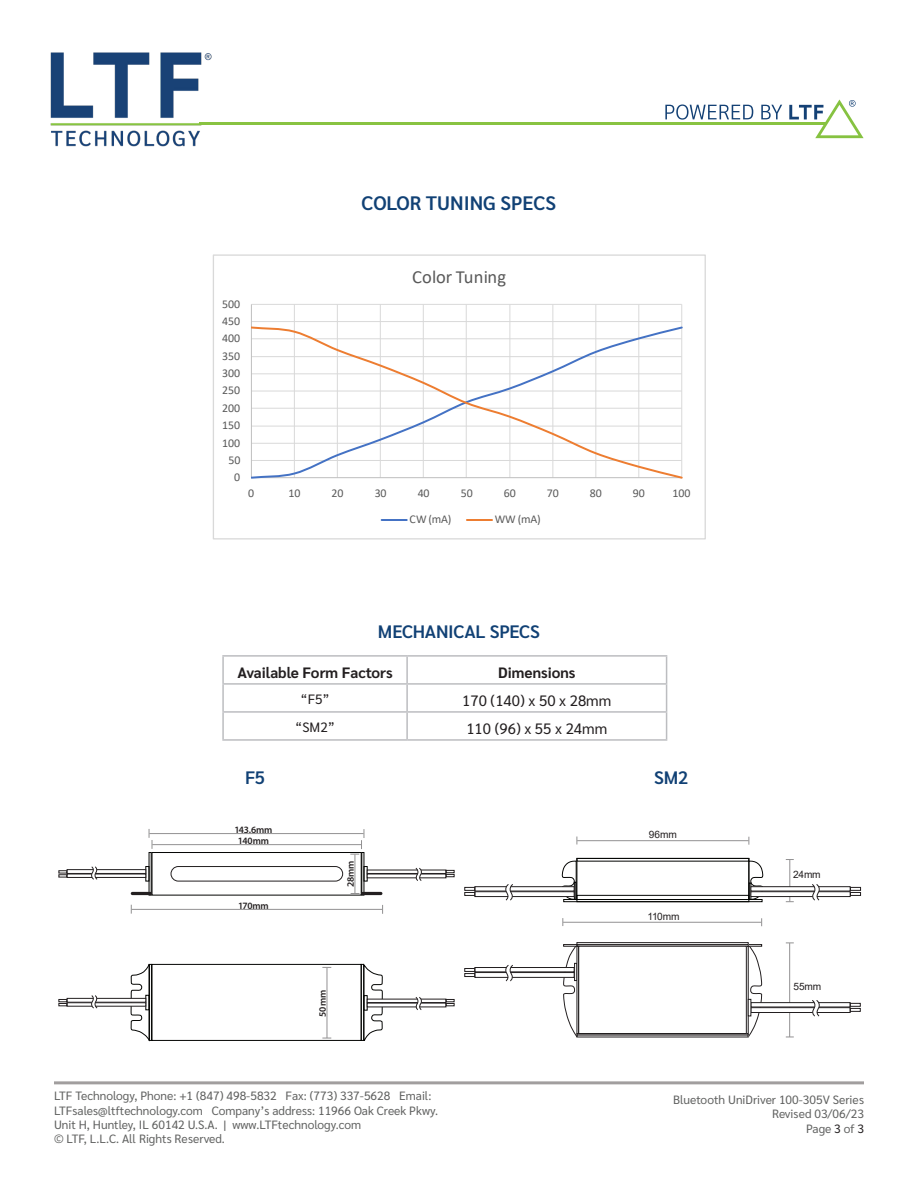
<style>
.page{position:relative;width:918px;height:1188px;background:#fff}
.page>*{position:absolute;margin:0;border:0;box-sizing:border-box;transform-origin:0 0}
.t1{font:600 19.5px "Sarabun";color:#114175}
.t2{font:18.45px "Calibri";letter-spacing:.01em;color:#595959}
.In_Page_Head{font:600 18px "Sarabun";letter-spacing:-.015em;color:#114175}
.Table_Content{font:15px "Sarabun";color:#231f20}
.Table_Heading{font:700 15px "Sarabun";color:#231f20}
.Page_Sub_Heading{font:13.5px "Sarabun";color:#231f20}
.t3{font:12px/14.4px "Sarabun";color:#606160}
.t4{font:11.85px "Calibri";letter-spacing:-.005em;color:#595959}
.t5{font:10.2px "Arial";letter-spacing:-.015em;color:#231f20}
.t6{font:600 9.75px "Myriad Pro";letter-spacing:-.015em;color:#231f20}
.s1{color:#231f20}
</style>
<div class="page">
<img style="left:50px;top:52px;width:163px;height:95px">
<hr style="left:199px;top:123px;width:627px;height:2px;background:#89c341">
<svg style="left:665px;top:104px;width:88px;height:16px"></svg>
<svg style="left:761px;top:105px;width:21px;height:14px"></svg>
<svg style="left:789px;top:100px;width:75px;height:38px"></svg>
<hr style="left:54px;top:1081px;width:810px;height:3px;background:#a19e9e">
<hr style="left:222px;top:655px;width:185px;height:2px;background:#bcbdc0">
<hr style="left:222px;top:657px;width:2px;height:26px;background:#bcbdc0">
<hr style="left:407px;top:655px;width:260px;height:2px;background:#bcbdc0">
<hr style="left:406px;top:657px;width:2px;height:26px;background:#bcbdc0">
<hr style="left:222px;top:683px;width:185px;height:2px;background:#bcbdc0">
<hr style="left:222px;top:685px;width:2px;height:26px;background:#bcbdc0">
<hr style="left:407px;top:683px;width:260px;height:2px;background:#bcbdc0">
<hr style="left:406px;top:685px;width:2px;height:26px;background:#bcbdc0">
<hr style="left:222px;top:711px;width:185px;height:2px;background:#bcbdc0">
<hr style="left:222px;top:713px;width:2px;height:26px;background:#bcbdc0">
<hr style="left:407px;top:711px;width:260px;height:2px;background:#bcbdc0">
<hr style="left:406px;top:713px;width:2px;height:26px;background:#bcbdc0">
<svg style="left:666px;top:657px;width:1px;height:82px"></svg>
<hr style="left:222px;top:739px;width:185px;height:2px;background:#bcbdc0">
<hr style="left:407px;top:739px;width:260px;height:2px;background:#bcbdc0">
<div style="left:563px;top:899px;width:199px;height:3px;border:1px solid #040503"></div>
<div style="left:577px;top:895px;width:172px;height:5px;border:1px solid #040503"></div>
<div style="left:577px;top:858px;width:172px;height:3px;border:1px solid #040503"></div>
<div style="left:464px;top:887px;width:11px;height:4px;border:1px solid #231f20"></div>
<div style="left:464px;top:892px;width:11px;height:4px;border:1px solid #231f20"></div>
<svg style="left:474px;top:861px;width:103px;height:40px"></svg>
<div style="left:850px;top:887px;width:11px;height:4px;border:1px solid #231f20"></div>
<div style="left:850px;top:892px;width:11px;height:4px;border:1px solid #231f20"></div>
<div style="left:850px;top:1003px;width:11px;height:4px;border:1px solid #231f20"></div>
<div style="left:850px;top:1008px;width:11px;height:4px;border:1px solid #231f20"></div>
<div style="left:577px;top:942px;width:172px;height:3px;border:1px solid #231f20"></div>
<div style="left:578px;top:946px;width:169px;height:88px;border:1px solid #231f20"></div>
<svg style="left:748px;top:859px;width:103px;height:43px"></svg>
<hr style="left:577px;top:840px;width:172px;height:1px;background:#929192">
<hr style="left:563px;top:922px;width:198px;height:1px;background:#929192">
<svg style="left:748px;top:943px;width:103px;height:95px"></svg>
<div style="left:464px;top:968px;width:11px;height:4px;border:1px solid #231f20"></div>
<div style="left:464px;top:973px;width:11px;height:4px;border:1px solid #231f20"></div>
<svg style="left:474px;top:944px;width:104px;height:94px"></svg>
<hr style="left:355px;top:854px;width:1px;height:39px;background:#929192">
<div style="left:152px;top:852px;width:210px;height:44px;border:1px solid #040503"></div>
<div style="left:149px;top:852px;width:3px;height:44px;border:1px solid #040503"></div>
<div style="left:361px;top:852px;width:3px;height:44px;border:1px solid #040503"></div>
<svg style="left:58px;top:866px;width:89px;height:14px"></svg>
<svg style="left:58px;top:964px;width:91px;height:77px"></svg>
<hr style="left:131px;top:892px;width:21px;height:3px;background:#231f20;border-radius:2px">
<hr style="left:361px;top:892px;width:21px;height:3px;background:#231f20;border-radius:2px">
<svg style="left:366px;top:867px;width:89px;height:15px"></svg>
<svg style="left:364px;top:964px;width:91px;height:77px"></svg>
<div style="left:171px;top:866px;width:172px;height:15px;border:1px solid #231f20;border-radius:7px"></div>
<hr style="left:149px;top:833px;width:215px;height:1px;background:#929192">
<hr style="left:132px;top:909px;width:250px;height:1px;background:#929192">
<svg style="left:149px;top:829px;width:4px;height:20px"></svg>
<hr style="left:152px;top:844px;width:210px;height:1px;background:#929192">
<svg style="left:350px;top:829px;width:15px;height:26px"></svg>
<hr style="left:327px;top:968px;width:1px;height:70px;background:#929192">
<div style="left:152px;top:964px;width:210px;height:77px;border:1px solid #040503"></div>
<div style="left:149px;top:964px;width:3px;height:77px;border:1px solid #040503"></div>
<div style="left:361px;top:964px;width:3px;height:77px;border:1px solid #040503"></div>
<hr style="left:251px;top:321px;width:431px;height:1px;background:#d9d9d9">
<hr style="left:251px;top:304px;width:431px;height:1px;background:#d9d9d9">
<hr style="left:294px;top:304px;width:1px;height:174px;background:#d9d9d9">
<hr style="left:337px;top:304px;width:1px;height:174px;background:#d9d9d9">
<hr style="left:380px;top:304px;width:1px;height:174px;background:#d9d9d9">
<hr style="left:423px;top:304px;width:1px;height:174px;background:#d9d9d9">
<hr style="left:466px;top:304px;width:1px;height:174px;background:#d9d9d9">
<hr style="left:510px;top:304px;width:1px;height:174px;background:#d9d9d9">
<hr style="left:553px;top:304px;width:1px;height:174px;background:#d9d9d9">
<hr style="left:595px;top:304px;width:1px;height:174px;background:#d9d9d9">
<hr style="left:638px;top:304px;width:1px;height:174px;background:#d9d9d9">
<hr style="left:681px;top:304px;width:1px;height:174px;background:#d9d9d9">
<hr style="left:251px;top:304px;width:1px;height:174px;background:#bfbfbf">
<svg style="left:251px;top:325px;width:432px;height:154px"></svg>
<hr style="left:382px;top:519px;width:25px;height:2px;background:#4472c4">
<hr style="left:467px;top:519px;width:25px;height:2px;background:#ed7d31">
<div style="left:213px;top:254px;width:493px;height:286px;border:1px solid #d9d9d9"></div>
<p class="t1" style="left:362px;top:192px;width:196px">COLOR TUNING SPECS</p>
<p class="t4" style="left:222px;top:295px;width:19px">500</p>
<p class="t4" style="left:222px;top:313px;width:19px">450</p>
<p class="t4" style="left:222px;top:330px;width:19px">400</p>
<p class="t4" style="left:222px;top:348px;width:19px">350</p>
<p class="t4" style="left:222px;top:365px;width:19px">300</p>
<p class="t4" style="left:222px;top:382px;width:19px">250</p>
<p class="t4" style="left:222px;top:400px;width:19px">200</p>
<p class="t4" style="left:222px;top:417px;width:19px">150</p>
<p class="t4" style="left:222px;top:434px;width:19px">100</p>
<p class="t4" style="left:229px;top:452px;width:13px">50</p>
<p class="t4" style="left:234px;top:469px;width:8px">0</p>
<p class="t2" style="left:412px;top:264px;width:96px">Color Tuning</p>
<p class="t4" style="left:248px;top:485px;width:8px">0</p>
<p class="t4" style="left:289px;top:485px;width:13px">10</p>
<p class="t4" style="left:332px;top:485px;width:13px">20</p>
<p class="t4" style="left:375px;top:485px;width:13px">30</p>
<p class="t4" style="left:418px;top:485px;width:13px">40</p>
<p class="t4" style="left:461px;top:485px;width:13px">50</p>
<p class="t4" style="left:504px;top:485px;width:13px">60</p>
<p class="t4" style="left:547px;top:485px;width:13px">70</p>
<p class="t4" style="left:590px;top:485px;width:13px">80</p>
<p class="t4" style="left:633px;top:485px;width:13px">90</p>
<p class="t4" style="left:673px;top:485px;width:19px">100</p>
<p class="t4" style="left:409px;top:511px;width:43px">CW (mA)</p>
<p class="t4" style="left:495px;top:511px;width:47px">WW (mA)</p>
<p class="In_Page_Head" style="left:378px;top:621px;width:164px">MECHANICAL SPECS</p>
<p class="Table_Heading" style="left:237px;top:664px;width:157px">Available Form Factors</p>
<p class="Table_Heading" style="left:498px;top:664px;width:79px">Dimensions</p>
<p class="Page_Sub_Heading" style="left:300px;top:692px;width:31px">“F5”</p>
<p class="Table_Content" style="left:462px;top:692px;width:151px">170 (140) x 50 x 28mm</p>
<p class="Page_Sub_Heading" style="left:295px;top:720px;width:41px">“SM2”</p>
<p class="Table_Content" style="left:466px;top:720px;width:142px">110 (96) x 55 x 24mm</p>
<p class="In_Page_Head" style="left:245px;top:767px;width:21px">F5</p>
<p class="In_Page_Head" style="left:654px;top:767px;width:35px">SM2</p>
<p class="t6" style="left:235px;top:823px;width:39px">143.6mm</p>
<p class="t6" style="left:238px;top:834px;width:33px">140mm</p>
<p class="t6" style="left:238px;top:899px;width:32px">170mm</p>
<p class="t6" style="left:344px;top:887px;width:28px;rotate:-90deg">28mm</p>
<p class="t6" style="left:316px;top:1017px;width:28px;rotate:-90deg">50mm</p>
<p class="t5" style="left:649px;top:827px;width:29px">96mm</p>
<p class="t5" style="left:648px;top:909px;width:33px">110mm</p>
<p class="t5" style="left:793px;top:868px;width:29px">24mm</p>
<p class="t5" style="left:793px;top:979px;width:29px">55mm</p>
<p class="t3" style="left:54px;top:1089px;width:386px">LTF Technology, Phone: +1 (847) 498-5832 Fax: (773) 337-5628 Email:<br>LTFsales@ltftechnology.com Company’s address: 11966 Oak Creek Pkwy.<br>Unit H, Huntley, IL 60142 U.S.A. | www.LTFtechnology.com<br>© LTF, L.L.C. All Rights Reserved.</p>
<p class="t3" style="left:673px;top:1092px;width:192px;text-align:right">Bluetooth UniDriver 100-305V Series<br>Revised 03/06/23<br>Page <span class="s1">3</span> of <span class="s1">3</span></p>
</div>
